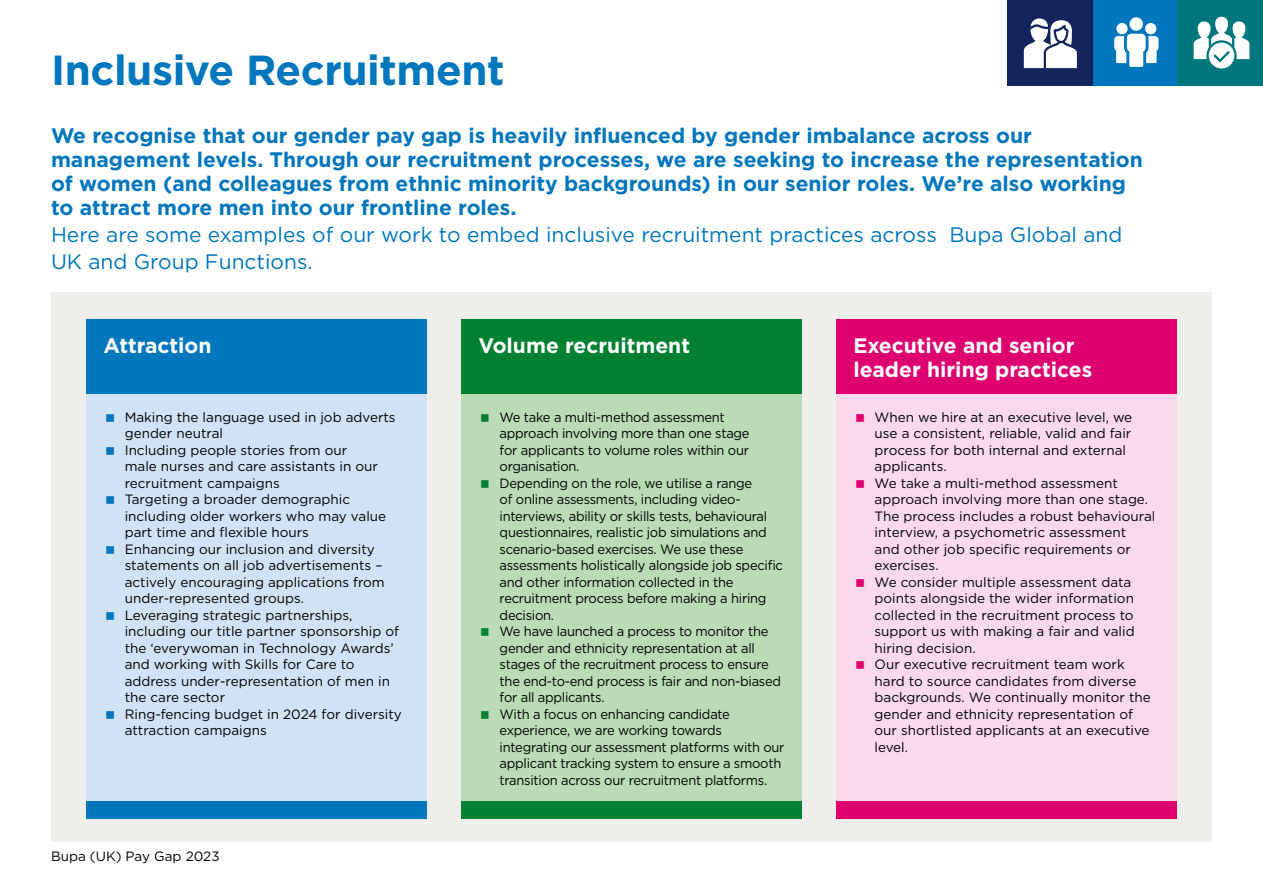
<style>
.page{position:relative;width:1263px;height:893px;background:#fff}
.page>*{position:absolute;margin:0;border:0;box-sizing:border-box;transform-origin:0 0}
.t1{font:700 42px "Gotham";letter-spacing:-.01em;color:#0076bd}
.t2{font:700 21px/24px "Gotham";color:#0076bd}
.t3{font:21px/27px "Gotham";color:#0076bd}
.t4{font:700 21px/24px "Gotham";color:#fff}
.t5{font:13.5px/16.5px "Gotham";color:#000}
.t6{font:13.5px/16.5px "Gotham";letter-spacing:-.02em;color:#000;scale:.96 1}
</style>
<div class="page">
<div style="left:51px;top:292px;width:1161px;height:550px;background:#f0eeea"></div>
<div style="left:836px;top:394px;width:340px;height:425px;background:#fadaea"></div>
<div style="left:461px;top:394px;width:340px;height:425px;background:#badbb6"></div>
<div style="left:86px;top:394px;width:341px;height:425px;background:#d1e2f6"></div>
<div style="left:836px;top:801px;width:340px;height:18px;background:#df0070"></div>
<div style="left:461px;top:801px;width:340px;height:18px;background:#008031"></div>
<div style="left:86px;top:801px;width:341px;height:18px;background:#0076bd"></div>
<div style="left:1093px;top:0;width:85px;height:86px;background:#0076bd"></div>
<div style="left:1116px;top:23px;width:11px;height:11px;background:#fff;border-radius:50%"></div>
<div style="left:1129px;top:17px;width:14px;height:14px;background:#fff;border-radius:50%"></div>
<svg style="left:1114px;top:34px;width:44px;height:33px"></svg>
<div style="left:1145px;top:23px;width:11px;height:11px;background:#fff;border-radius:50%"></div>
<div style="left:1008px;top:0;width:85px;height:86px;background:#14255e"></div>
<svg style="left:1024px;top:18px;width:53px;height:50px"></svg>
<div style="left:1178px;top:0;width:85px;height:86px;background:#00767d"></div>
<svg style="left:1194px;top:17px;width:55px;height:51px"></svg>
<div style="left:86px;top:319px;width:341px;height:75px;background:#0076bd"></div>
<div style="left:461px;top:319px;width:340px;height:75px;background:#008031"></div>
<div style="left:836px;top:319px;width:340px;height:75px;background:#df0070"></div>
<h1 class="t1" style="left:51px;top:42px;width:455px">Inclusive Recruitment</h1>
<p class="t2" style="left:51px;top:123px;width:1093px">We recognise that our gender pay gap is heavily infuenced by gender imbalance across our management levels. Through our recruitment processes, we are seeking to increase the representation of women (and colleagues from ethnic minority backgrounds) in our senior roles. We’re also working to attract more men into our frontline roles.</p>
<p class="t3" style="left:51px;top:220px;width:1073px">Here are some examples of our work to embed inclusive recruitment practices across Bupa Global and<br>UK and Group Functions.</p>
<p class="t4" style="left:103px;top:333px;width:110px">Attraction</p>
<p class="t4" style="left:478px;top:333px;width:213px">Volume recruitment</p>
<p class="t4" style="left:853px;top:333px;width:240px">Executive and senior leader hiring practices</p>
<p class="t5" style="left:125px;top:408px;width:272px">Making the language used in job adverts gender neutral</p>
<p class="t5" style="left:125px;top:441px;width:255px">Including people stories from our male nurses and care assistants in our recruitment campaigns</p>
<p class="t5" style="left:125px;top:491px;width:263px">Targeting a broader demographic including older workers who may value part time and fexible hours</p>
<p class="t5" style="left:125px;top:540px;width:262px">Enhancing our inclusion and diversity statements on all job advertisements – actively encouraging applications from under-represented groups.</p>
<p class="t5" style="left:125px;top:606px;width:276px">Leveraging strategic partnerships, including our title partner sponsorship of the ‘everywoman in Technology Awards’ and working with Skills for Care to address under-representation of men in the care sector</p>
<p class="t5" style="left:125px;top:705px;width:279px">Ring-fencing budget in 2024 for diversity attraction campaigns</p>
<p class="t6" style="left:500px;top:408px;width:262px">We take a multi-method assessment approach involving more than one stage for applicants to volume roles within our organisation.</p>
<p class="t6" style="left:500px;top:474px;width:297px">Depending on the role, we utilise a range<br>of online assessments, including video&shy;interviews, ability or skills tests, behavioural questionnaires, realistic job simulations and scenario-based exercises. We use these assessments holistically alongside job specifc and other information collected in the recruitment process before making a hiring decision.</p>
<p class="t6" style="left:500px;top:623px;width:295px">We have launched a process to monitor the gender and ethnicity representation at all stages of the recruitment process to ensure the end-to-end process is fair and non-biased for all applicants.</p>
<p class="t6" style="left:500px;top:705px;width:298px">With a focus on enhancing candidate experience, we are working towards integrating our assessment platforms with our applicant tracking system to ensure a smooth transition across our recruitment platforms.</p>
<p class="t5" style="left:874px;top:408px;width:259px">When we hire at an executive level, we use a consistent, reliable, valid and fair process for both internal and external applicants.</p>
<p class="t5" style="left:874px;top:474px;width:282px">We take a multi-method assessment approach involving more than one stage.<br>The process includes a robust behavioural interview, a psychometric assessment<br>and other job specifc requirements or exercises.</p>
<p class="t5" style="left:874px;top:573px;width:262px">We consider multiple assessment data points alongside the wider information collected in the recruitment process to support us with making a fair and valid hiring decision.</p>
<p class="t5" style="left:874px;top:656px;width:278px">Our executive recruitment team work hard to source candidates from diverse backgrounds. We continually monitor the gender and ethnicity representation of our shortlisted applicants at an executive level.</p>
<p class="t5" style="left:51px;top:848px;width:170px">Bupa (UK) Pay Gap 2023</p>
</div>
